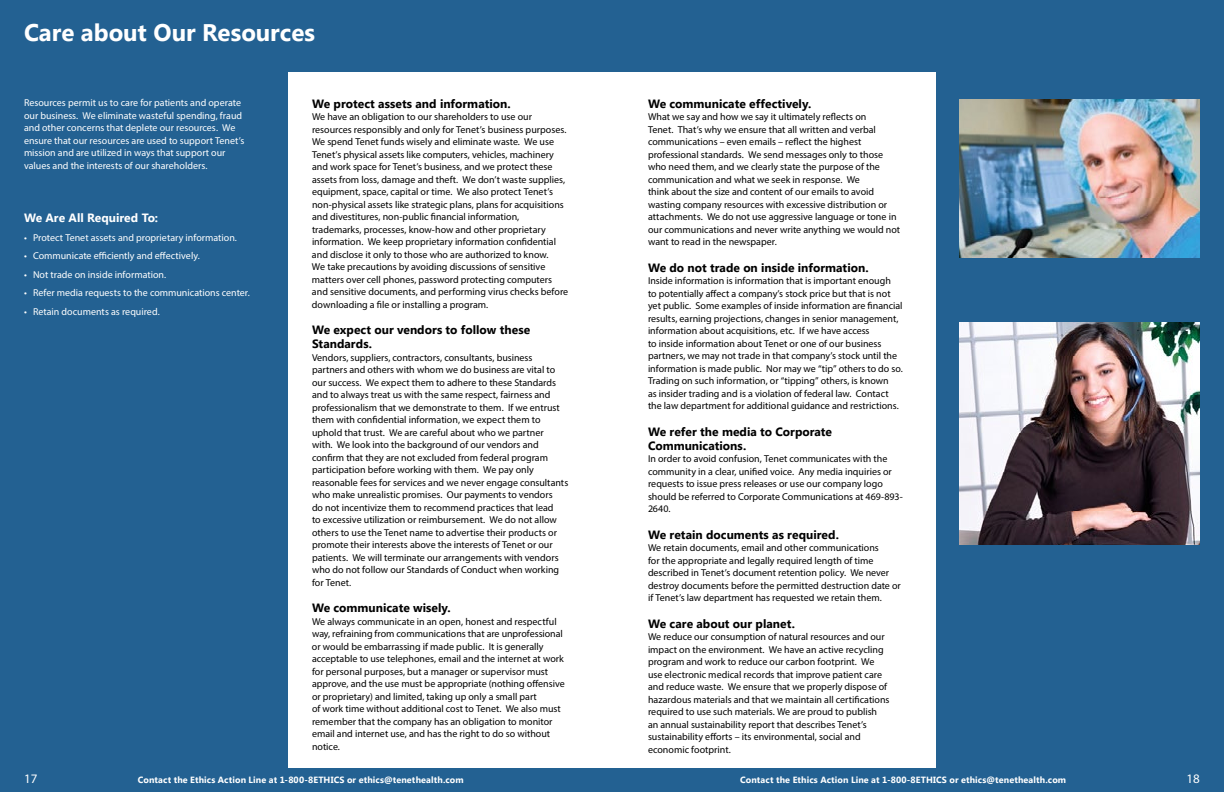
<style>
.page{position:relative;width:1224px;height:792px;background:#fff}
.page>*{position:absolute;margin:0;border:0;box-sizing:border-box;transform-origin:0 0}
.t1{font:700 24px "Segoe UI";letter-spacing:-.005em;color:#fff}
.t2{font:13px "Myriad Pro";color:#fff}
.t3{font:700 12px/14px "Segoe UI";color:#000}
.t4{font:700 12px "Segoe UI";color:#fff}
.t5{font:10px/12.5px "Myriad Pro";color:#000}
.t6{font:10px/12.5px "Myriad Pro";color:#fff}
.t7{font:700 9px "Segoe UI";letter-spacing:.015em;color:#fff}
</style>
<div class="page">
<div style="left:0;top:0;width:288px;height:792px;background:#236192"></div>
<div style="left:936px;top:0;width:288px;height:792px;background:#236192"></div>
<div style="left:0;top:0;width:1224px;height:72px;background:#236192"></div>
<div style="left:0;top:768px;width:1224px;height:24px;background:#236192"></div>
<img style="left:960px;top:99px;width:240px;height:159px">
<img style="left:960px;top:322px;width:240px;height:222px">
<h1 class="t1" style="left:24px;top:16px;width:293px">Care about Our Resources</h1>
<p class="t6" style="left:24px;top:96px;width:222px">Resources permit us to care for patients and operate our business. We eliminate wasteful spending, fraud and other concerns that deplete our resources. We ensure that our resources are used to support Tenet’s mission and are utilized in ways that support our values and the interests of our shareholders.</p>
<p class="t4" style="left:24px;top:209px;width:136px">We Are All Required To:</p>
<p class="t6" style="left:24px;top:231px;width:215px">• Protect Tenet assets and proprietary information.</p>
<p class="t6" style="left:24px;top:249px;width:177px">• Communicate efficiently and effectively.</p>
<p class="t6" style="left:24px;top:268px;width:144px">• Not trade on inside information.</p>
<p class="t6" style="left:24px;top:286px;width:227px">• Refer media requests to the communications center.</p>
<p class="t6" style="left:24px;top:305px;width:137px">• Retain documents as required.</p>
<p class="t3" style="left:312px;top:96px;width:200px">We protect assets and information.</p>
<p class="t5" style="left:312px;top:110px;width:258px">We have an obligation to our shareholders to use our resources responsibly and only for Tenet’s business purposes.<br>We spend Tenet funds wisely and eliminate waste. We use Tenet’s physical assets like computers, vehicles, machinery and work space for Tenet’s business, and we protect these assets from loss, damage and theft. We don’t waste supplies, equipment, space, capital or time. We also protect Tenet’s non-physical assets like strategic plans, plans for acquisitions and divestitures, non-public financial information, trademarks, processes, know-how and other proprietary information. We keep proprietary information confidential and disclose it only to those who are authorized to know.<br>We take precautions by avoiding discussions of sensitive matters over cell phones, password protecting computers and sensitive documents, and performing virus checks before downloading a file or installing a program.</p>
<p class="t3" style="left:312px;top:322px;width:220px">We expect our vendors to follow these<br>Standards.</p>
<p class="t5" style="left:312px;top:351px;width:258px">Vendors, suppliers, contractors, consultants, business partners and others with whom we do business are vital to our success. We expect them to adhere to these Standards and to always treat us with the same respect, fairness and professionalism that we demonstrate to them. If we entrust them with confidential information, we expect them to uphold that trust. We are careful about who we partner<br>with. We look into the background of our vendors and confirm that they are not excluded from federal program participation before working with them. We pay only reasonable fees for services and we never engage consultants who make unrealistic promises. Our payments to vendors<br>do not incentivize them to recommend practices that lead<br>to excessive utilization or reimbursement. We do not allow others to use the Tenet name to advertise their products or promote their interests above the interests of Tenet or our patients. We will terminate our arrangements with vendors who do not follow our Standards of Conduct when working for Tenet.</p>
<p class="t3" style="left:312px;top:600px;width:140px">We communicate wisely.</p>
<p class="t5" style="left:312px;top:615px;width:254px">We always communicate in an open, honest and respectful way, refraining from communications that are unprofessional or would be embarrassing if made public. It is generally acceptable to use telephones, email and the internet at work for personal purposes, but a manager or supervisor must approve, and the use must be appropriate (nothing offensive or proprietary) and limited, taking up only a small part<br>of work time without additional cost to Tenet. We also must remember that the company has an obligation to monitor email and internet use, and has the right to do so without notice.</p>
<p class="t3" style="left:648px;top:96px;width:165px">We communicate effectively.</p>
<p class="t5" style="left:648px;top:110px;width:254px">What we say and how we say it ultimately reflects on<br>Tenet. That’s why we ensure that all written and verbal communications – even emails – reflect the highest professional standards. We send messages only to those who need them, and we clearly state the purpose of the communication and what we seek in response. We<br>think about the size and content of our emails to avoid wasting company resources with excessive distribution or attachments. We do not use aggressive language or tone in our communications and never write anything we would not want to read in the newspaper.</p>
<p class="t3" style="left:648px;top:260px;width:222px">We do not trade on inside information.</p>
<p class="t5" style="left:648px;top:274px;width:257px">Inside information is information that is important enough<br>to potentially affect a company’s stock price but that is not yet public. Some examples of inside information are financial results, earning projections, changes in senior management, information about acquisitions, etc. If we have access<br>to inside information about Tenet or one of our business partners, we may not trade in that company’s stock until the information is made public. Nor may we “tip” others to do so.<br>Trading on such information, or “tipping” others, is known<br>as insider trading and is a violation of federal law. Contact the law department for additional guidance and restrictions.</p>
<p class="t3" style="left:648px;top:424px;width:186px">We refer the media to Corporate<br>Communications.</p>
<p class="t5" style="left:648px;top:452px;width:256px">In order to avoid confusion, Tenet communicates with the community in a clear, unified voice. Any media inquiries or requests to issue press releases or use our company logo should be referred to Corporate Communications at 469-893- 2640.</p>
<p class="t3" style="left:648px;top:527px;width:192px">We retain documents as required.</p>
<p class="t5" style="left:648px;top:541px;width:254px">We retain documents, email and other communications<br>for the appropriate and legally required length of time described in Tenet’s document retention policy. We never destroy documents before the permitted destruction date or if Tenet’s law department has requested we retain them.</p>
<p class="t3" style="left:648px;top:616px;width:148px">We care about our planet.</p>
<p class="t5" style="left:648px;top:630px;width:243px">We reduce our consumption of natural resources and our impact on the environment. We have an active recycling program and work to reduce our carbon footprint. We use electronic medical records that improve patient care and reduce waste. We ensure that we properly dispose of hazardous materials and that we maintain all certifications required to use such materials. We are proud to publish an annual sustainability report that describes Tenet’s sustainability efforts – its environmental, social and economic footprint.</p>
<h2 class="t2" style="left:24px;top:771px;width:15px">17</h2>
<p class="t7" style="left:138px;top:773px;width:328px">Contact the Ethics Action Line at 1-800-8ETHICS or ethics@tenethealth.com</p>
<p class="t7" style="left:740px;top:773px;width:328px">Contact the Ethics Action Line at 1-800-8ETHICS or ethics@tenethealth.com</p>
<h2 class="t2" style="left:1187px;top:771px;width:15px">18</h2>
</div>
